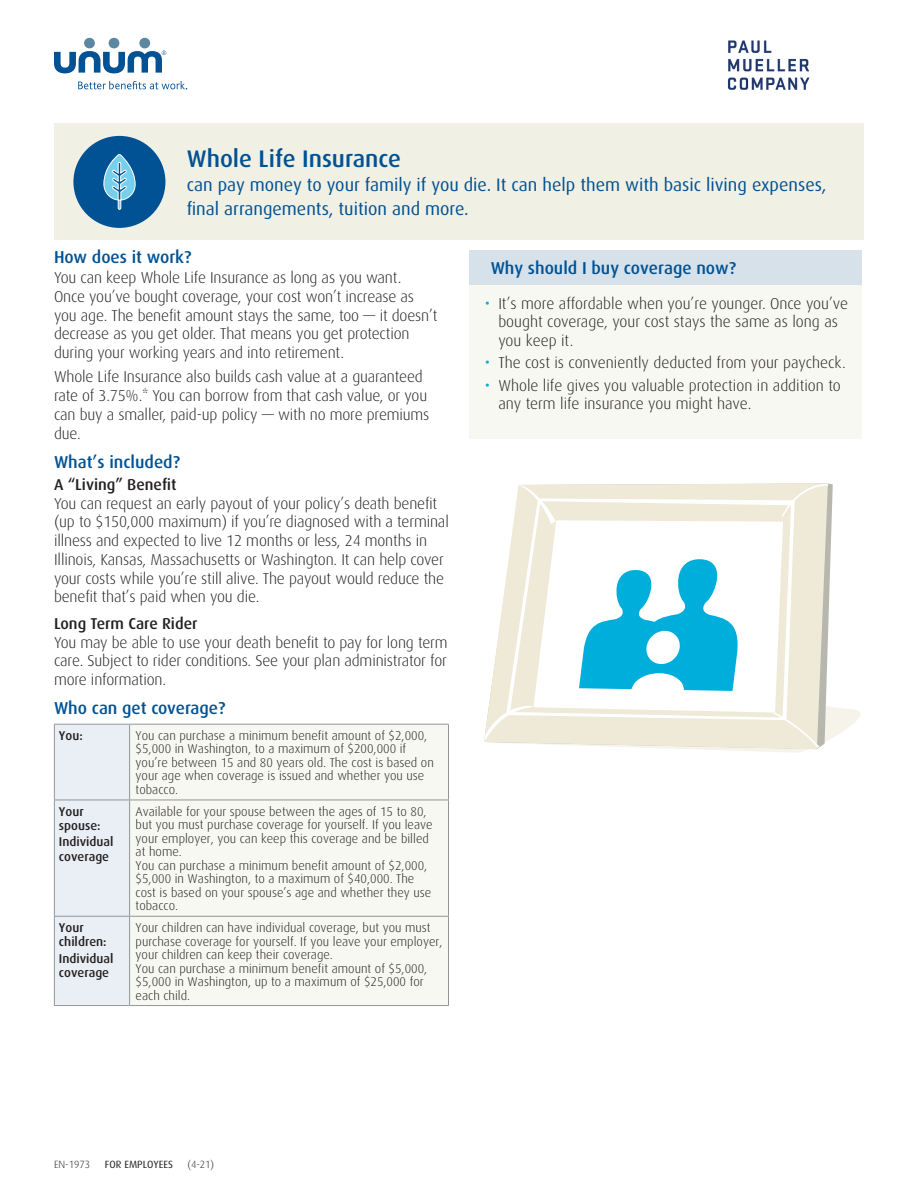
<style>
.page{position:relative;width:918px;height:1188px;background:#fff}
.page>*{position:absolute;margin:0;border:0;box-sizing:border-box;transform-origin:0 0}
.t1{font:500 24px "Dax Pro";color:#005294}
.t2{font:18px/24px "Dax Pro";color:#005294}
.t3{font:500 17.25px "Dax Pro";color:#005294}
.t4{font:300 15.75px/18.8px "Dax Pro";letter-spacing:-.01em;color:#231f20}
.t5{font:500 15.75px "Dax Pro";color:#231f20}
.t6{font:300 12.75px/13.5px "Dax Pro";color:#231f20}
.t7{font:500 12.75px/14.2px "Dax Pro";color:#231f20}
.t8{font:300 10.5px "Dax Pro";color:#231f20}
.t9{font:10.5px "Dax Pro";color:#231f20}
.s1{font-weight:400;font-size:16.5px;color:#00aedc}
</style>
<div class="page">
<img style="left:727px;top:40px;width:83px;height:50px">
<div style="left:84px;top:38px;width:11px;height:10px;background:#5c87a1;border-radius:50%"></div>
<div style="left:109px;top:38px;width:10px;height:10px;background:#5c87a1;border-radius:50%"></div>
<div style="left:139px;top:38px;width:11px;height:10px;background:#5c87a1;border-radius:50%"></div>
<svg style="left:54px;top:51px;width:112px;height:22px"></svg>
<svg style="left:78px;top:81px;width:109px;height:8px"></svg>
<div style="left:54px;top:123px;width:810px;height:117px;background:#f1f0e4"></div>
<div style="left:73px;top:136px;width:92px;height:92px;background:#005294;border-radius:50%"></div>
<svg style="left:104px;top:154px;width:32px;height:56px"></svg>
<div style="left:55px;top:725px;width:74px;height:280px;background:#e9eff4"></div>
<div style="left:130px;top:725px;width:318px;height:280px;background:#f7f8f1"></div>
<hr style="left:54px;top:724px;width:76px;height:1px;background:#939598">
<hr style="left:54px;top:725px;width:1px;height:75px;background:#939598">
<hr style="left:130px;top:724px;width:319px;height:1px;background:#939598">
<hr style="left:129px;top:725px;width:1px;height:75px;background:#939598">
<hr style="left:448px;top:725px;width:1px;height:75px;background:#939598">
<hr style="left:54px;top:800px;width:76px;height:1px;background:#939598">
<hr style="left:54px;top:800px;width:1px;height:116px;background:#939598">
<hr style="left:130px;top:800px;width:319px;height:1px;background:#939598">
<hr style="left:129px;top:800px;width:1px;height:116px;background:#939598">
<hr style="left:448px;top:800px;width:1px;height:116px;background:#939598">
<hr style="left:54px;top:916px;width:76px;height:1px;background:#939598">
<hr style="left:54px;top:917px;width:1px;height:88px;background:#939598">
<hr style="left:130px;top:916px;width:319px;height:1px;background:#939598">
<hr style="left:129px;top:917px;width:1px;height:88px;background:#939598">
<hr style="left:448px;top:917px;width:1px;height:88px;background:#939598">
<hr style="left:54px;top:1005px;width:76px;height:1px;background:#939598">
<hr style="left:130px;top:1005px;width:319px;height:1px;background:#939598">
<div style="left:470px;top:250px;width:392px;height:189px;background:#f7f8f1"></div>
<div style="left:470px;top:250px;width:392px;height:35px;background:#d6e1ea"></div>
<svg style="left:484px;top:483px;width:377px;height:270px"></svg>
<h1 class="t1" style="left:187px;top:143px;width:216px">Whole Life Insurance</h1>
<p class="t2" style="left:187px;top:172px;width:641px">can pay money to your family if you die. It can help them with basic living expenses, final arrangements, tuition and more.</p>
<p class="t3" style="left:54px;top:246px;width:139px">How does it work?</p>
<p class="t4" style="left:54px;top:268px;width:385px">You can keep Whole Life Insurance as long as you want.<br>Once you’ve bought coverage, your cost won’t increase as you age. The benefit amount stays the same, too — it doesn’t decrease as you get older. That means you get protection during your working years and into retirement.</p>
<p class="t4" style="left:54px;top:367px;width:377px">Whole Life Insurance also builds cash value at a guaranteed rate of 3.75%.* You can borrow from that cash value, or you can buy a smaller, paid-up policy — with no more premiums due.</p>
<p class="t3" style="left:54px;top:451px;width:128px">What’s included?</p>
<p class="t5" style="left:54px;top:474px;width:124px">A “Living” Benefit</p>
<p class="t4" style="left:54px;top:493px;width:396px">You can request an early payout of your policy’s death benefit (up to $150,000 maximum) if you’re diagnosed with a terminal illness and expected to live 12 months or less, 24 months in Illinois, Kansas, Massachusetts or Washington. It can help cover your costs while you’re still alive. The payout would reduce the benefit that’s paid when you die.</p>
<p class="t5" style="left:54px;top:613px;width:145px">Long Term Care Rider</p>
<p class="t4" style="left:54px;top:632px;width:395px;text-align:justify">You may be able to use your death benefit to pay for long term care. Subject to rider conditions. See your plan administrator for more information.</p>
<p class="t3" style="left:54px;top:697px;width:173px">Who can get coverage?</p>
<p class="t7" style="left:59px;top:728px;width:25px">You:</p>
<p class="t6" style="left:136px;top:728px;width:300px">You can purchase a minimum benefit amount of $2,000, $5,000 in Washington, to a maximum of $200,000 if you’re between 15 and 80 years old. The cost is based on your age when coverage is issued and whether you use tobacco.</p>
<p class="t7" style="left:59px;top:804px;width:43px">Your spouse:</p>
<p class="t7" style="left:59px;top:834px;width:56px">Individual coverage</p>
<p class="t3" style="left:491px;top:257px;width:247px">Why should I buy coverage now?</p>
<p class="t4" style="left:498px;top:293px;width:351px;text-indent:-14px"><span class="s1">•</span> It’s more affordable when you’re younger. Once you’ve bought coverage, your cost stays the same as long as you keep it.</p>
<p class="t4" style="left:485px;top:353px;width:362px"><span class="s1">•</span> The cost is conveniently deducted from your paycheck.</p>
<p class="t4" style="left:498px;top:375px;width:344px;text-indent:-14px"><span class="s1">•</span> Whole life gives you valuable protection in addition to any term life insurance you might have.</p>
<p class="t6" style="left:136px;top:804px;width:299px">Available for your spouse between the ages of 15 to 80, but you must purchase coverage for yourself. If you leave your employer, you can keep this coverage and be billed at home.<br>You can purchase a minimum benefit amount of $2,000, $5,000 in Washington, to a maximum of $40,000. The cost is based on your spouse’s age and whether they use tobacco.</p>
<p class="t7" style="left:59px;top:920px;width:49px">Your children:</p>
<p class="t7" style="left:59px;top:951px;width:56px">Individual coverage</p>
<p class="t6" style="left:136px;top:921px;width:308px">Your children can have individual coverage, but you must purchase coverage for yourself. If you leave your employer, your children can keep their coverage.<br>You can purchase a minimum benefit amount of $5,000, $5,000 in Washington, up to a maximum of $25,000 for each child.</p>
<p class="t8" style="left:54px;top:1157px;width:38px">EN-1973</p>
<p class="t9" style="left:105px;top:1157px;width:69px">FOR EMPLOYEES</p>
<p class="t8" style="left:187px;top:1157px;width:28px">(4-21)</p>
</div>
